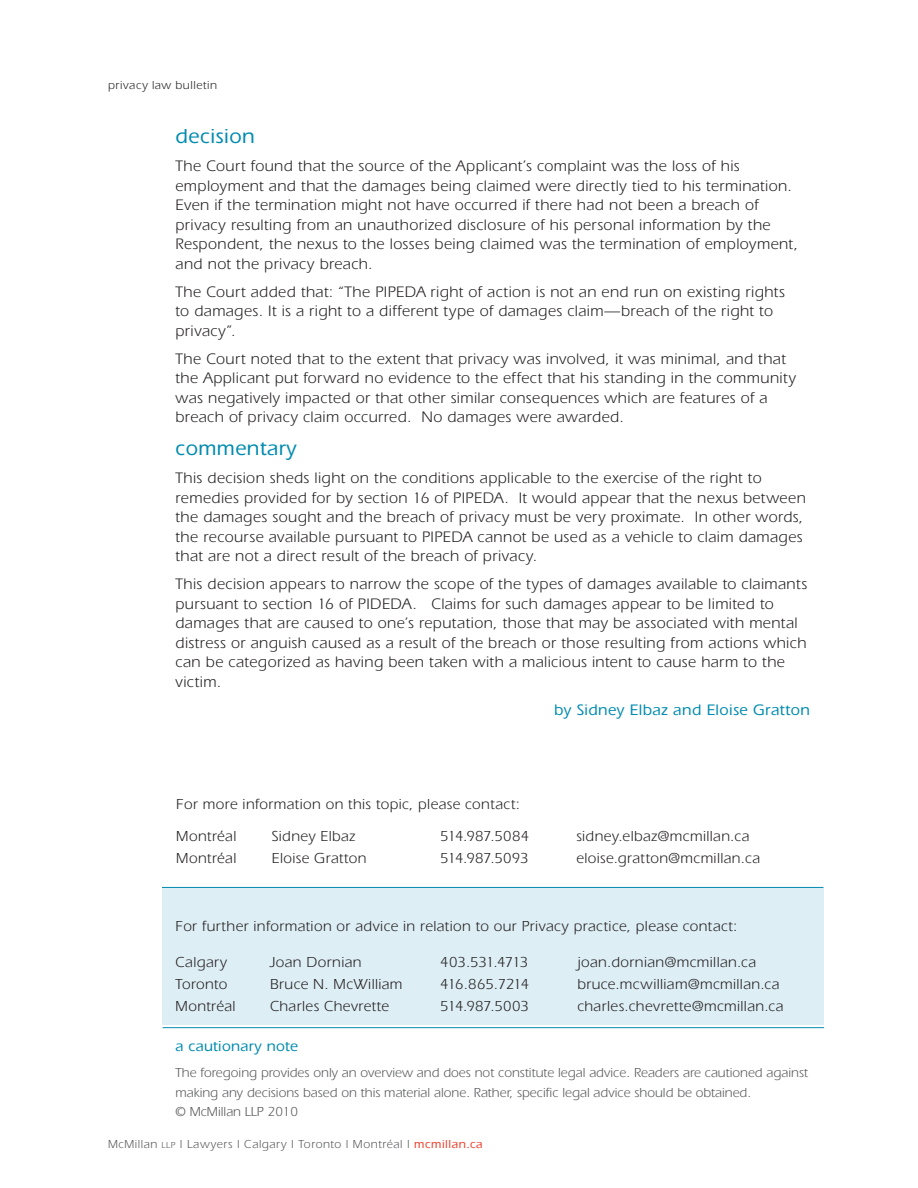
<style>
.page{position:relative;width:918px;height:1188px;background:#fff}
.page>*{position:absolute;margin:0;border:0;box-sizing:border-box;transform-origin:0 0}
.Subtitle_1{font:500 21px "Mc Millan";letter-spacing:.02em;color:#008bb0}
.Paragraph_Text_1{font:15.75px/19.5px "Mc Millan";letter-spacing:.025em;color:#231f20}
.Authors{font:500 15.75px "Mc Millan";letter-spacing:.025em;color:#008bb0}
.Contact_Information{font:15px "Mc Millan";letter-spacing:.025em;color:#231f20}
.Cautionary_Note_Titl{font:500 15px "Mc Millan";letter-spacing:.02em;color:#008bb0}
.Contact_Information-2{font:15px "Mc Millan";letter-spacing:-.015em;color:#231f20}
.Contact_Information-3{font:15px "Mc Millan";letter-spacing:-.045em;color:#231f20}
.Contact_Information-4{font:15px "Mc Millan";letter-spacing:-.06em;color:#231f20}
.Contact_Information-5{font:15px "Mc Millan";letter-spacing:-.005em;color:#231f20}
.Cautionary_Note_Text{font:13.5px/19.5px "Mc Millan";color:#57585a}
.t1{font:12px "Mc Millan";letter-spacing:.045em;color:#57585a}
.Footer_Text{font:12px "Mc Millan";letter-spacing:.045em;color:#231f20}
.s1{font-size:9px}
.s2{font-weight:500;color:#ef3e2a}
</style>
<div class="page">
<div style="left:162px;top:888px;width:662px;height:137px;background:#ddeef5"></div>
<hr style="left:162px;top:887px;width:662px;height:1px;background:#008bb0">
<hr style="left:163px;top:1027px;width:661px;height:1px;background:#008bb0">
<p class="Footer_Text" style="left:108px;top:78px;width:111px">privacy law bulletin</p>
<p class="Subtitle_1" style="left:176px;top:124px;width:81px">decision</p>
<p class="Paragraph_Text_1" style="left:176px;top:156px;width:624px">The Court found that the source of the Applicant’s complaint was the loss of his employment and that the damages being claimed were directly tied to his termination.<br>Even if the termination might not have occurred if there had not been a breach of privacy resulting from an unauthorized disclosure of his personal information by the Respondent, the nexus to the losses being claimed was the termination of employment, and not the privacy breach.</p>
<p class="Paragraph_Text_1" style="left:176px;top:282px;width:611px">The Court added that: “The PIPEDA right of action is not an end run on existing rights to damages. It is a right to a different type of damages claim—breach of the right to privacy”.</p>
<p class="Paragraph_Text_1" style="left:176px;top:349px;width:622px">The Court noted that to the extent that privacy was involved, it was minimal, and that the Applicant put forward no evidence to the effect that his standing in the community was negatively impacted or that other similar consequences which are features of a breach of privacy claim occurred. No damages were awarded.</p>
<p class="Subtitle_1" style="left:176px;top:436px;width:123px">commentary</p>
<p class="Paragraph_Text_1" style="left:176px;top:468px;width:632px">This decision sheds light on the conditions applicable to the exercise of the right to remedies provided for by section 16 of PIPEDA. It would appear that the nexus between the damages sought and the breach of privacy must be very proximate. In other words, the recourse available pursuant to PIPEDA cannot be used as a vehicle to claim damages that are not a direct result of the breach of privacy.</p>
<p class="Paragraph_Text_1" style="left:176px;top:574px;width:633px">This decision appears to narrow the scope of the types of damages available to claimants pursuant to section 16 of PIDEDA. Claims for such damages appear to be limited to damages that are caused to one’s reputation, those that may be associated with mental distress or anguish caused as a result of the breach or those resulting from actions which can be categorized as having been taken with a malicious intent to cause harm to the victim.</p>
<p class="Authors" style="left:554px;top:701px;width:257px">by Sidney Elbaz and Eloise Gratton</p>
<p class="Contact_Information" style="left:176px;top:795px;width:345px">For more information on this topic, please contact:</p>
<p class="Contact_Information" style="left:176px;top:827px;width:62px">Montréal</p>
<p class="Contact_Information" style="left:272px;top:827px;width:85px">Sidney Elbaz</p>
<p class="Contact_Information" style="left:440px;top:827px;width:90px">514.987.5084</p>
<p class="Contact_Information" style="left:576px;top:827px;width:175px">sidney.elbaz@mcmillan.ca</p>
<p class="Contact_Information" style="left:176px;top:849px;width:62px">Montréal</p>
<p class="Contact_Information" style="left:272px;top:849px;width:96px">Eloise Gratton</p>
<p class="Contact_Information-2" style="left:440px;top:849px;width:90px">514.987.5093</p>
<p class="Contact_Information" style="left:576px;top:849px;width:185px">eloise.gratton@mcmillan.ca</p>
<p class="Contact_Information" style="left:176px;top:918px;width:564px">For further information or advice in relation to our Privacy practice, please contact:</p>
<p class="Contact_Information" style="left:176px;top:953px;width:53px">Calgary</p>
<p class="Contact_Information" style="left:270px;top:953px;width:93px">Joan Dornian</p>
<p class="Contact_Information-3" style="left:440px;top:953px;width:90px">403.531.4713</p>
<p class="Contact_Information" style="left:577px;top:953px;width:180px">joan.dornian@mcmillan.ca</p>
<p class="Contact_Information" style="left:176px;top:975px;width:54px">Toronto</p>
<p class="Contact_Information" style="left:270px;top:975px;width:134px">Bruce N. McWilliam</p>
<p class="Contact_Information-4" style="left:440px;top:975px;width:91px">416.865.7214</p>
<p class="Contact_Information" style="left:577px;top:975px;width:204px">bruce.mcwilliam@mcmillan.ca</p>
<p class="Contact_Information" style="left:176px;top:997px;width:62px">Montréal</p>
<p class="Contact_Information" style="left:270px;top:997px;width:121px">Charles Chevrette</p>
<p class="Contact_Information-5" style="left:440px;top:997px;width:90px">514.987.5003</p>
<p class="Contact_Information" style="left:577px;top:997px;width:208px">charles.chevrette@mcmillan.ca</p>
<p class="Cautionary_Note_Titl" style="left:176px;top:1037px;width:124px">a cautionary note</p>
<p class="Cautionary_Note_Text" style="left:176px;top:1063px;width:634px">The foregoing provides only an overview and does not constitute legal advice. Readers are cautioned against making any decisions based on this material alone. Rather, specific legal advice should be obtained.</p>
<p class="Cautionary_Note_Text" style="left:176px;top:1102px;width:124px">© McMillan LLP 2010</p>
<p class="t1" style="left:108px;top:1137px;width:376px">McMillan <span class="s1">LLP</span> | Lawyers | Calgary | Toronto | Montréal | <span class="s2">mcmillan.ca</span></p>
</div>
